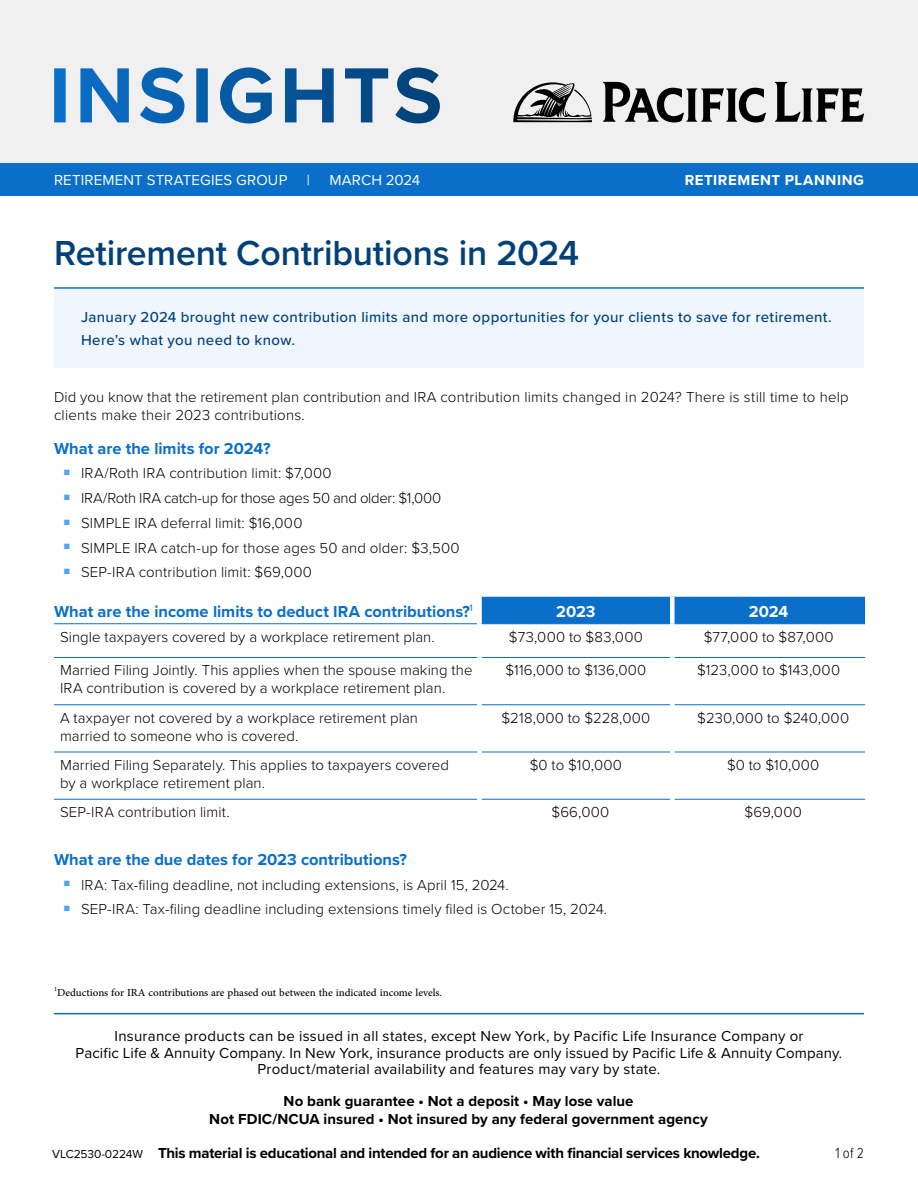
<style>
.page{position:relative;width:918px;height:1188px;background:#fff}
.page>*{position:absolute;margin:0;border:0;box-sizing:border-box;transform-origin:0 0}
.t1{font:600 36px "Proxima Nova";letter-spacing:-.005em;color:#024178}
.t2{font:700 16.5px "Proxima Nova";color:#0a6fc9}
.t3{font:700 16.5px "Proxima Nova";color:#fff}
.t4{font:300 15px/24.8px "Proxima Nova";letter-spacing:.005em;color:#000}
.t5{font:15px/16.5px "Proxima Nova";letter-spacing:.015em;color:#000;text-align:center}
.t6{font:700 15px/18px "Proxima Nova";letter-spacing:-.005em;color:#000;text-align:center}
.t7{font:500 15px/22.5px "Proxima Nova";letter-spacing:.025em;color:#024178}
.t8{font:15px "Adobe Arabic";color:#000}
.t9{font:15px "Proxima Nova";letter-spacing:.01em;color:#fff}
.t10{font:700 15px "Proxima Nova";letter-spacing:.035em;color:#fff}
.t11{font:300 15px "Proxima Nova Cond";color:#000}
.t12{font:12px "Proxima Nova";letter-spacing:-.01em;color:#000}
</style>
<div class="page">
<div style="left:0;top:162px;width:918px;height:34px;background:#0a6fc9"></div>
<div style="left:0;top:0;width:918px;height:162px;background:#f0f0f0"></div>
<div style="left:54px;top:288px;width:810px;height:79px;background:#eff6ff"></div>
<hr style="left:54px;top:287px;width:810px;height:2px;background:#0a6fc9">
<svg style="left:54px;top:67px;width:386px;height:57px"></svg>
<div style="left:482px;top:597px;width:383px;height:26px;background:#0a6fc9"></div>
<hr style="left:54px;top:657px;width:423px;height:1px;background:#0a6fc9">
<hr style="left:482px;top:657px;width:188px;height:1px;background:#0a6fc9">
<hr style="left:675px;top:657px;width:190px;height:1px;background:#0a6fc9">
<hr style="left:54px;top:704px;width:423px;height:1px;background:#0a6fc9">
<hr style="left:482px;top:704px;width:188px;height:1px;background:#0a6fc9">
<hr style="left:675px;top:704px;width:190px;height:1px;background:#0a6fc9">
<hr style="left:54px;top:752px;width:423px;height:1px;background:#0a6fc9">
<hr style="left:482px;top:752px;width:188px;height:1px;background:#0a6fc9">
<hr style="left:675px;top:752px;width:190px;height:1px;background:#0a6fc9">
<hr style="left:54px;top:799px;width:423px;height:1px;background:#0a6fc9">
<hr style="left:482px;top:799px;width:188px;height:1px;background:#0a6fc9">
<hr style="left:675px;top:799px;width:190px;height:1px;background:#0a6fc9">
<hr style="left:54px;top:623px;width:423px;height:1px;background:#0a6fc9">
<hr style="left:482px;top:623px;width:188px;height:1px;background:#0a6fc9">
<hr style="left:675px;top:623px;width:190px;height:1px;background:#0a6fc9">
<div style="left:670px;top:597px;width:5px;height:27px;background:#fff"></div>
<hr style="left:54px;top:1013px;width:810px;height:1px;background:#0a6fc9">
<svg style="left:603px;top:82px;width:163px;height:40px"></svg>
<svg style="left:775px;top:82px;width:89px;height:40px"></svg>
<svg style="left:513px;top:82px;width:79px;height:40px"></svg>
<p class="t9" style="left:54px;top:169px;width:235px">RETIREMENT STRATEGIES GROUP</p>
<p class="t9" style="left:307px;top:169px;width:5px">|</p>
<p class="t9" style="left:329px;top:169px;width:92px">MARCH 2024</p>
<h1 class="t1" style="left:54px;top:226px;width:527px">Retirement Contributions in 2024</h1>
<p class="t10" style="left:685px;top:169px;width:181px">RETIREMENT PLANNING</p>
<p class="t7" style="left:81px;top:306px;width:752px">January 2024 brought new contribution limits and more opportunities for your clients to save for retirement.<br>Here’s what you need to know.</p>
<p class="t4" style="left:54px;top:387px;width:796px;line-height:18px">Did you know that the retirement plan contribution and IRA contribution limits changed in 2024? There is still time to help clients make their 2023 contributions.</p>
<p class="t2" style="left:54px;top:436px;width:218px">What are the limits for 2024?</p>
<p class="t4" style="left:81px;top:460px;width:380px">IRA/Roth IRA contribution limit: $7,000<br>IRA/Roth IRA catch-up for those ages 50 and older: $1,000<br>SIMPLE IRA deferral limit: $16,000<br>SIMPLE IRA catch-up for those ages 50 and older: $3,500<br>SEP-IRA contribution limit: $69,000</p>
<p class="t2" style="left:54px;top:599px;width:420px">What are the income limits to deduct IRA contributions?<sup>1</sup></p>
<p class="t3" style="left:556px;top:599px;width:41px">2023</p>
<p class="t3" style="left:749px;top:599px;width:41px">2024</p>
<p class="t4" style="left:60px;top:623px;width:376px">Single taxpayers covered by a workplace retirement plan.</p>
<p class="t4" style="left:509px;top:623px;width:135px">$73,000 to $83,000</p>
<p class="t4" style="left:704px;top:623px;width:131px">$77,000 to $87,000</p>
<p class="t4" style="left:60px;top:661px;width:414px;line-height:18px">Married Filing Jointly. This applies when the spouse making the<br>IRA contribution is covered by a workplace retirement plan.</p>
<p class="t4" style="left:506px;top:657px;width:142px">$116,000 to $136,000</p>
<p class="t4" style="left:697px;top:657px;width:144px">$123,000 to $143,000</p>
<p class="t4" style="left:60px;top:708px;width:360px;line-height:18px">A taxpayer not covered by a workplace retirement plan married to someone who is covered.</p>
<p class="t4" style="left:502px;top:704px;width:150px">$218,000 to $228,000</p>
<p class="t4" style="left:697px;top:704px;width:153px">$230,000 to $240,000</p>
<p class="t4" style="left:60px;top:755px;width:391px;line-height:18px">Married Filing Separately. This applies to taxpayers covered by a workplace retirement plan.</p>
<p class="t4" style="left:530px;top:752px;width:94px">$0 to $10,000</p>
<p class="t4" style="left:727px;top:752px;width:94px">$0 to $10,000</p>
<p class="t4" style="left:60px;top:799px;width:171px">SEP-IRA contribution limit.</p>
<p class="t4" style="left:552px;top:799px;width:59px">$66,000</p>
<p class="t4" style="left:744px;top:799px;width:59px">$69,000</p>
<p class="t2" style="left:54px;top:847px;width:354px">What are the due dates for 2023 contributions?</p>
<p class="t4" style="left:81px;top:871px;width:528px">IRA: Tax-filing deadline, not including extensions, is April 15, 2024.<br>SEP-IRA: Tax-filing deadline including extensions timely filed is October 15, 2024.</p>
<p class="t8" style="left:54px;top:982px;width:390px"><sup>1</sup>Deductions for IRA contributions are phased out between the indicated income levels.</p>
<p class="t5" style="left:76px;top:1028px;width:768px">Insurance products can be issued in all states, except New York, by Pacific Life Insurance Company or<br>Pacific Life &amp; Annuity Company. In New York, insurance products are only issued by Pacific Life &amp; Annuity Company.<br>Product/material availability and features may vary by state.</p>
<p class="t6" style="left:209px;top:1092px;width:500px">No bank guarantee • Not a deposit • May lose value<br>Not FDIC/NCUA insured • Not insured by any federal government agency</p>
<p class="t12" style="left:52px;top:1145px;width:92px">VLC2530-0224W</p>
<p class="t6" style="left:158px;top:1144px;width:603px">This material is educational and intended for an audience with financial services knowledge.</p>
<p class="t11" style="left:835px;top:1142px;width:30px">1 of 2</p>
</div>
